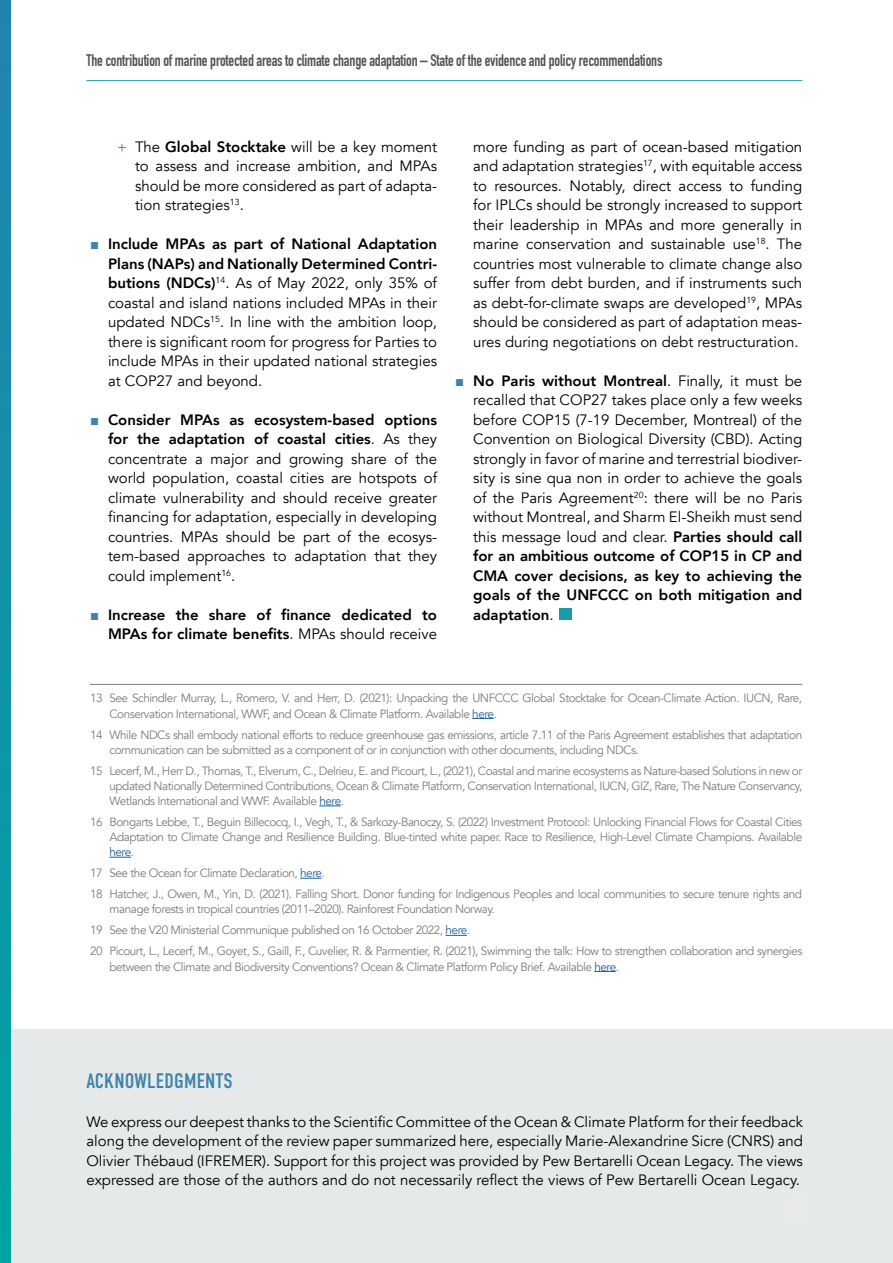
<style>
.page{position:relative;width:893px;height:1263px;background:#fff}
.page>*{position:absolute;margin:0;border:0;box-sizing:border-box;transform-origin:0 0}
.t1{font:21px "DIN Condensed";letter-spacing:.01em;color:#3d84a8}
.t2{font:700 16.5px "DIN Condensed";letter-spacing:-.01em;color:#545454;scale:.93 1}
.t3{font:15px/19.5px "Avenir";color:#000;text-align:justify}
.t4{font:800 15px/19.5px "Avenir";color:#000;text-align:right}
.t5{font:12px/15.1px "Avenir";letter-spacing:-.04em;color:#7c7c7c}
.s1{color:#3d84a8}
.s2{font-weight:800}
.s3{font-family:"Arial";font-weight:900;color:#3d84a8}
.s4{font-weight:400}
.s5{color:#215e9e}
</style>
<div class="page">
<hr style="left:86px;top:80px;width:716px;height:1px;background:#189da5">
<hr style="left:90px;top:684px;width:712px;height:1px;background:#7c7c7c">
<svg style="left:472px;top:718px;width:22px;height:1px"></svg>
<svg style="left:319px;top:805px;width:22px;height:1px"></svg>
<svg style="left:110px;top:857px;width:21px;height:1px"></svg>
<svg style="left:300px;top:878px;width:22px;height:1px"></svg>
<svg style="left:446px;top:935px;width:21px;height:1px"></svg>
<svg style="left:594px;top:971px;width:22px;height:1px"></svg>
<div style="left:559px;top:608px;width:12px;height:12px;background:#189da5"></div>
<div style="left:0;top:1029px;width:893px;height:234px;background:#e6e9ea"></div>
<svg style="left:0;top:0;width:10px;height:1263px"></svg>
<p class="t2" style="left:86px;top:49px;width:621px">The contribution of marine protected areas to climate change adaptation – State of the evidence and policy recommendations</p>
<p class="t3" style="left:135px;top:137px;width:304px;text-indent:-18px"><span class="s1">+</span> The <span class="s2">Global Stocktake</span> will be a key moment to assess and increase ambition, and MPAs should be more considered as part of adapta&shy;tion strategies<sup>13</sup>.</p>
<p class="t3" style="left:108px;top:234px;width:331px;text-indent:-18px"><span class="s3">■</span> <span class="s2">Include MPAs as part of National Adaptation Plans (NAPs) and Nationally Determined Contri&shy;butions (NDCs)</span><sup>14</sup>. As of May 2022, only 35% of coastal and island nations included MPAs in their updated NDCs<sup>15</sup>. In line with the ambition loop, there is significant room for progress for Parties to include MPAs in their updated national strategies at COP27 and beyond.</p>
<p class="t3" style="left:108px;top:410px;width:331px;text-indent:-18px"><span class="s3">■</span> <span class="s2">Consider MPAs as ecosystem-based options for the adaptation of coastal cities</span>. As they concentrate a major and growing share of the world population, coastal cities are hotspots of climate vulnerability and should receive greater financing for adaptation, especially in developing countries. MPAs should be part of the ecosys&shy;tem-based approaches to adaptation that they could implement<sup>16</sup>.</p>
<p class="t4" style="left:90px;top:605px;width:349px"><span class="s3">■</span> Increase the share of finance dedicated to<br>MPAs for climate benefits<span class="s4">. MPAs should receive</span></p>
<p class="t3" style="left:473px;top:137px;width:331px">more funding as part of ocean-based mitigation and adaptation strategies<sup>17</sup>, with equitable access to resources. Notably, direct access to funding for IPLCs should be strongly increased to support their leadership in MPAs and more generally in marine conservation and sustainable use<sup>18</sup>. The countries most vulnerable to climate change also suffer from debt burden, and if instruments such as debt-for-climate swaps are developed<sup>19</sup>, MPAs should be considered as part of adaptation meas&shy;ures during negotiations on debt restructuration.</p>
<p class="t3" style="left:473px;top:371px;width:331px;text-indent:-18px"><span class="s3">■</span> <span class="s2">No Paris without Montreal</span>. Finally, it must be recalled that COP27 takes place only a few weeks before COP15 (7-19 December, Montreal) of the Convention on Biological Diversity (CBD). Acting strongly in favor of marine and terrestrial biodiver&shy;sity is sine qua non in order to achieve the goals of the Paris Agreement<sup>20</sup>: there will be no Paris without Montreal, and Sharm El-Sheikh must send this message loud and clear. <span class="s2">Parties should call for an ambitious outcome of COP15 in CP and CMA cover decisions, as key to achieving the goals of the UNFCCC on both mitigation and adaptation</span>.</p>
<p class="t5" style="left:109px;top:691px;width:694px;text-indent:-19px">13 See Schindler Murray, L., Romero, V. and Herr, D. (2021): Unpacking the UNFCCC Global Stocktake for Ocean-Climate Action. IUCN, Rare,<br>Conservation International, WWF, and Ocean &amp; Climate Platform. Available <span class="s5">here</span>.</p>
<p class="t5" style="left:109px;top:727px;width:694px;text-indent:-19px">14 While NDCs shall embody national efforts to reduce greenhouse gas emissions, article 7.11 of the Paris Agreement establishes that adaptation communication can be submitted as a component of or in conjunction with other documents, including NDCs.</p>
<p class="t5" style="left:109px;top:763px;width:694px;text-align:justify;text-indent:-19px">15 Lecerf, M., Herr D., Thomas, T., Elverum, C., Delrieu, E. and Picourt, L., (2021), Coastal and marine ecosystems as Nature-based Solutions in new or updated Nationally Determined Contributions, Ocean &amp; Climate Platform, Conservation International, IUCN, GIZ, Rare, The Nature Conservancy, Wetlands International and WWF. Available <span class="s5">here</span>.</p>
<p class="t5" style="left:109px;top:814px;width:694px;text-align:justify;text-indent:-19px">16 Bongarts Lebbe, T., Beguin Billecocq, I., Vegh, T., &amp; Sarkozy-Banoczy, S. (2022) Investment Protocol: Unlocking Financial Flows for Coastal Cities Adaptation to Climate Change and Resilience Building. Blue-tinted white paper. Race to Resilience, High-Level Climate Champions. Available <span class="s5">here</span>.</p>
<p class="t5" style="left:90px;top:863px;width:714px;line-height:21px">17 See the Ocean for Climate Declaration, <span class="s5">here</span>.<br>18 Hatcher, J., Owen, M., Yin, D. (2021). Falling Short. Donor funding for Indigenous Peoples and local communities to secure tenure rights and</p>
<p class="t5" style="left:90px;top:899px;width:714px;line-height:21px;text-indent:19px">manage forests in tropical countries (2011–2020). Rainforest Foundation Norway.<br>19 See the V20 Ministerial Communique published on 16 October 2022, <span class="s5">here</span>.<br>20 Picourt, L., Lecerf, M., Goyet, S., Gaill, F., Cuvelier, R. &amp; Parmentier, R. (2021), Swimming the talk: How to strengthen collaboration and synergies</p>
<p class="t5" style="left:109px;top:959px;width:511px">between the Climate and Biodiversity Conventions? Ocean &amp; Climate Platform Policy Brief. Available <span class="s5">here</span>.</p>
<h1 class="t1" style="left:87px;top:1069px;width:148px">ACKNOWLEDGMENTS</h1>
<p class="t3" style="left:86px;top:1112px;width:718px">We express our deepest thanks to the Scientific Committee of the Ocean &amp; Climate Platform for their feedback along the development of the review paper summarized here, especially Marie-Alexandrine Sicre (CNRS) and Olivier Thébaud (IFREMER). Support for this project was provided by Pew Bertarelli Ocean Legacy. The views expressed are those of the authors and do not necessarily reflect the views of Pew Bertarelli Ocean Legacy.</p>
</div>
